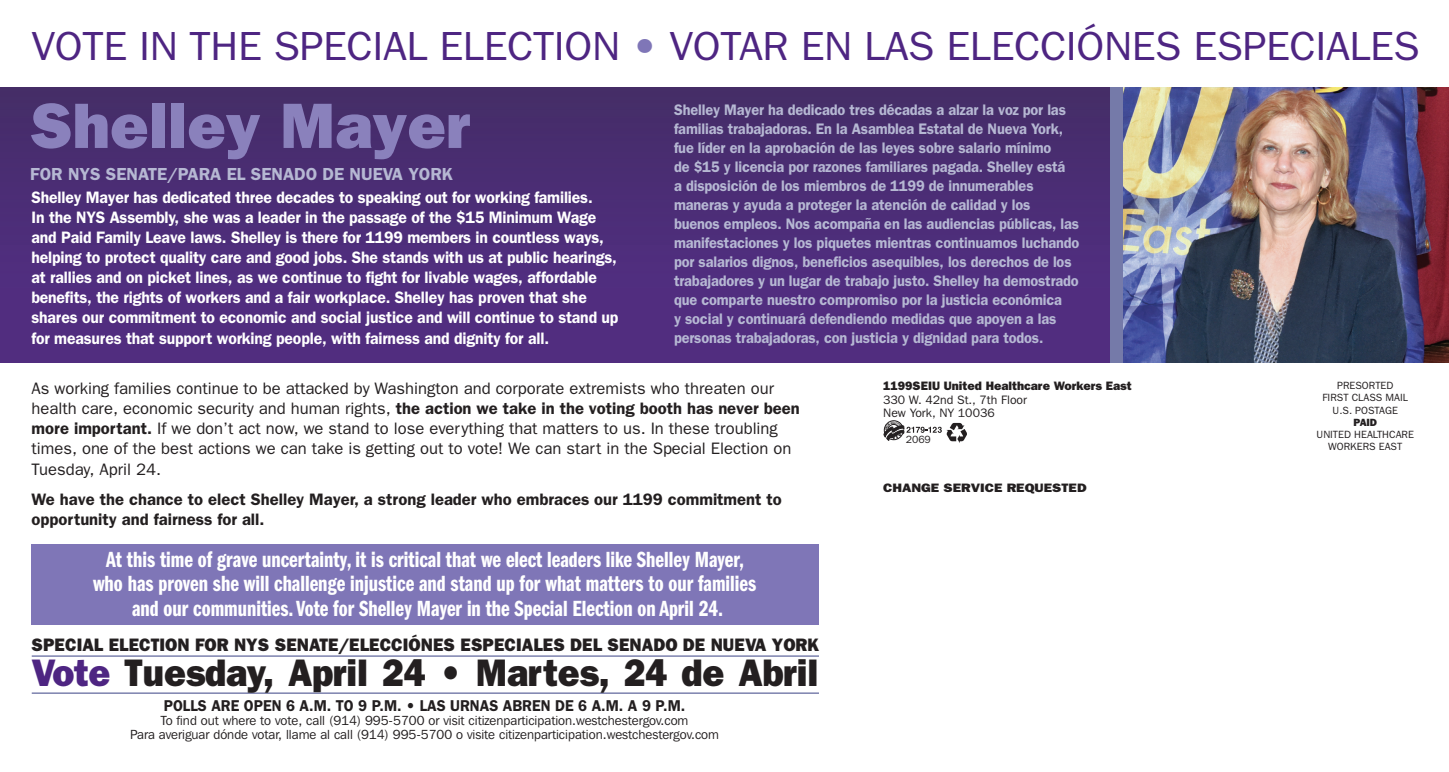
<style>
.page{position:relative;width:1449px;height:772px;background:#fff}
.page>*{position:absolute;margin:0;border:0;box-sizing:border-box;transform-origin:0 0}
.t1{font:800 64.4px "Franklin Gothic";color:#8a81bc}
.t2{font:40.77px "Franklin Gothic";letter-spacing:-.01em;color:#4e2582;scale:1.04 1}
.t3{font:800 38.5px "Franklin Gothic";letter-spacing:-.01em;color:#231f20;scale:.95 1}
.t4{font:22.75px "Franklin Gothic Demi Cmpr";color:#fff}
.t5{font:800 18.03px "Franklin Gothic";letter-spacing:.005em;color:#231f20;scale:.96 1}
.t6{font:600 17.5px "Franklin Gothic";color:#b6b8d3}
.t7{font:600 16.62px/20.1px "Franklin Gothic";letter-spacing:-.01em;color:#fff;scale:.95 1}
.t8{font:16.62px/20.1px "Franklin Gothic";color:#231f20}
.t9{font:600 16.62px/20.1px "Franklin Gothic";color:#231f20}
.t10{font:600 15.75px "Franklin Gothic";color:#231f20;scale:.95 1}
.t11{font:600 15.4px/18.9px "Franklin Gothic";letter-spacing:-.01em;color:#b6b8d3;scale:.95 1}
.t12{font:13.12px "Franklin Gothic IT Cby BT";color:#231f20}
.t13{font:12.25px "Franklin Gothic";color:#231f20}
.t14{font:800 12.25px "Franklin Gothic";color:#231f20}
.t15{font:800 12.25px "Franklin Gothic";color:#231f20;scale:1.15 1}
.t16{font:10.5px "Franklin Gothic";color:#231f20}
.t17{font:800 10.5px "Franklin Gothic";color:#231f20}
.s1{color:#7f76b7}
.s2{font-weight:600}
.s3{color:#4e2582}
</style>
<div class="page">
<img style="left:0;top:87px;width:1110px;height:276px">
<img style="left:1123px;top:87px;width:326px;height:276px">
<svg style="left:883px;top:420px;width:84px;height:23px"></svg>
<div style="left:1110px;top:87px;width:13px;height:276px;background:#757aa9"></div>
<div style="left:32px;top:544px;width:787px;height:81px;background:#7f76b7"></div>
<hr style="left:32px;top:655px;width:787px;height:2px;background:#757aa9">
<hr style="left:32px;top:692px;width:787px;height:2px;background:#757aa9">
<p class="t2" style="left:32px;top:23px;width:1337px">VOTE IN THE SPECIAL ELECTION <span class="s1">•</span> VOTAR EN LAS ELECCIÓNES ESPECIALES</p>
<p class="t1" style="left:30px;top:88px;width:442px">Shelley Mayer</p>
<p class="t7" style="left:32px;top:186px;width:619px">Shelley Mayer has dedicated three decades to speaking out for working families.<br>In the NYS Assembly, she was a leader in the passage of the $15 Minimum Wage and Paid Family Leave laws. Shelley is there for 1199 members in countless ways, helping to protect quality care and good jobs. She stands with us at public hearings, at rallies and on picket lines, as we continue to fight for livable wages, affordable benefits, the rights of workers and a fair workplace. Shelley has proven that she shares our commitment to economic and social justice and will continue to stand up for measures that support working people, with fairness and dignity for all.</p>
<p class="t6" style="left:30px;top:163px;width:424px">FOR NYS SENATE/PARA EL SENADO DE NUEVA YORK</p>
<p class="t11" style="left:674px;top:100px;width:428px">Shelley Mayer ha dedicado tres décadas a alzar la voz por las familias trabajadoras. En la Asamblea Estatal de Nueva York, fue líder en la aprobación de las leyes sobre salario mínimo<br>de $15 y licencia por razones familiares pagada. Shelley está<br>a disposición de los miembros de 1199 de innumerables maneras y ayuda a proteger la atención de calidad y los buenos empleos. Nos acompaña en las audiencias públicas, las manifestaciones y los piquetes mientras continuamos luchando por salarios dignos, beneficios asequibles, los derechos de los trabajadores y un lugar de trabajo justo. Shelley ha demostrado que comparte nuestro compromiso por la justicia económica<br>y social y continuará defendiendo medidas que apoyen a las personas trabajadoras, con justicia y dignidad para todos.</p>
<p class="t8" style="left:32px;top:378px;width:770px">As working families continue to be attacked by Washington and corporate extremists who threaten our health care, economic security and human rights, <span class="s2">the action we take in the voting booth has never been more important.</span> If we don’t act now, we stand to lose everything that matters to us. In these troubling times, one of the best actions we can take is getting out to vote! We can start in the Special Election on Tuesday, April 24.</p>
<p class="t9" style="left:32px;top:489px;width:752px">We have the chance to elect Shelley Mayer, a strong leader who embraces our 1199 commitment to opportunity and fairness for all.</p>
<p class="t4" style="left:106px;top:546px;width:639px">At this time of grave uncertainty, it is critical that we elect leaders like Shelley Mayer,</p>
<p class="t4" style="left:93px;top:571px;width:665px">who has proven she will challenge injustice and stand up for what matters to our families</p>
<p class="t4" style="left:132px;top:595px;width:593px">and our communities. Vote for Shelley Mayer in the Special Election on April 24.</p>
<p class="t5" style="left:32px;top:634px;width:822px">SPECIAL ELECTION FOR NYS SENATE/ELECCIÓNES ESPECIALES DEL SENADO DE NUEVA YORK</p>
<p class="t3" style="left:32px;top:650px;width:830px"><span class="s3">Vote</span> Tuesday, April 24 • Martes, 24 de Abril</p>
<p class="t10" style="left:164px;top:696px;width:551px">POLLS ARE OPEN 6 A.M. TO 9 P.M. • LAS URNAS ABREN DE 6 A.M. A 9 P.M.</p>
<p class="t12" style="left:161px;top:712px;width:529px">To find out where to vote, call (914) 995-5700 or visit citizenparticipation.westchestergov.com</p>
<p class="t12" style="left:130px;top:726px;width:590px">Para averiguar dónde votar, llame al call (914) 995-5700 o visite citizenparticipation.westchestergov.com</p>
<p class="t14" style="left:883px;top:379px;width:250px">1199SEIU United Healthcare Workers East</p>
<p class="t13" style="left:883px;top:392px;width:145px">330 W. 42nd St., 7th Floor</p>
<p class="t13" style="left:883px;top:405px;width:113px">New York, NY 10036</p>
<p class="t16" style="left:906px;top:434px;width:27px">2069</p>
<p class="t15" style="left:883px;top:480px;width:178px">CHANGE SERVICE REQUESTED</p>
<p class="t16" style="left:1337px;top:379px;width:58px">PRESORTED</p>
<p class="t16" style="left:1323px;top:392px;width:87px">FIRST CLASS MAIL</p>
<p class="t16" style="left:1333px;top:404px;width:67px">U.S. POSTAGE</p>
<p class="t17" style="left:1354px;top:416px;width:25px">PAID</p>
<p class="t16" style="left:1317px;top:428px;width:99px">UNITED HEALTHCARE</p>
<p class="t16" style="left:1328px;top:441px;width:76px">WORKERS EAST</p>
</div>
